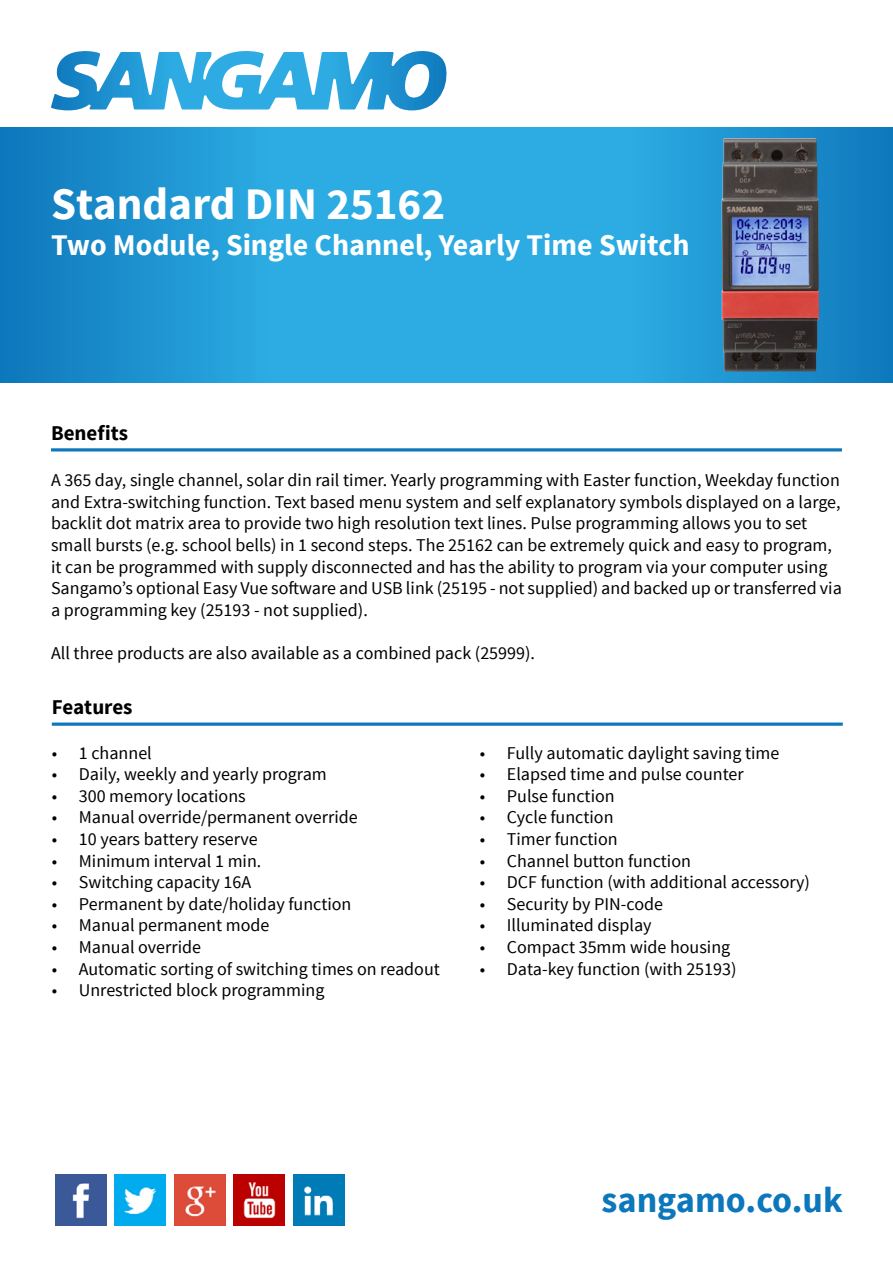
<style>
.page{position:relative;width:893px;height:1263px;background:#fff}
.page>*{position:absolute;margin:0;border:0;box-sizing:border-box;transform-origin:0 0}
.t1{font:700 45px "Source Sans Pro";color:#fff}
.t2{font:700 36px "Source Sans Pro";color:#0c77bb}
.t3{font:700 30px "Source Sans Pro";color:#fff}
.t4{font:700 21px "Source Sans Pro";color:#000}
.t5{font:18px/21.6px "Source Sans Pro";color:#000}
</style>
<div class="page">
<svg style="left:74px;top:51px;width:347px;height:47px"></svg>
<svg style="left:0;top:128px;width:893px;height:255px;background:#239dd7"></svg>
<img style="left:721px;top:138px;width:98px;height:234px">
<hr style="left:51px;top:448px;width:791px;height:3px;background:#0c77bb">
<svg style="left:52px;top:722px;width:791px;height:4px;background:#3c92c8"></svg>
<img style="left:55px;top:1174px;width:51px;height:51px">
<img style="left:115px;top:1174px;width:51px;height:51px">
<img style="left:174px;top:1174px;width:51px;height:51px">
<img style="left:293px;top:1174px;width:51px;height:51px">
<img style="left:234px;top:1174px;width:51px;height:51px">
<h1 class="t1" style="left:51px;top:175px;width:396px">Standard DIN 25162</h1>
<h3 class="t3" style="left:51px;top:226px;width:640px">Two Module, Single Channel, Yearly Time Switch</h3>
<p class="t4" style="left:51px;top:419px;width:79px">Benefits</p>
<p class="t5" style="left:51px;top:470px;width:792px">A 365 day, single channel, solar din rail timer. Yearly programming with Easter function, Weekday function and Extra-switching function. Text based menu system and self explanatory symbols displayed on a large, backlit dot matrix area to provide two high resolution text lines. Pulse programming allows you to set small bursts (e.g. school bells) in 1 second steps. The 25162 can be extremely quick and easy to program, it can be programmed with supply disconnected and has the ability to program via your computer using Sangamo’s optional Easy Vue software and USB link (25195 - not supplied) and backed up or transferred via a programming key (25193 - not supplied).</p>
<p class="t5" style="left:51px;top:642px;width:485px">All three products are also available as a combined pack (25999).</p>
<p class="t4" style="left:52px;top:693px;width:82px">Features</p>
<p class="t5" style="left:52px;top:742px;width:102px">• 1 channel</p>
<p class="t5" style="left:52px;top:764px;width:277px">• Daily, weekly and yearly program</p>
<p class="t5" style="left:52px;top:785px;width:195px">• 300 memory locations</p>
<p class="t5" style="left:52px;top:807px;width:307px">• Manual override/permanent override</p>
<p class="t5" style="left:52px;top:828px;width:207px">• 10 years battery reserve</p>
<p class="t5" style="left:52px;top:850px;width:211px">• Minimum interval 1 min.</p>
<p class="t5" style="left:52px;top:872px;width:201px">• Switching capacity 16A</p>
<p class="t5" style="left:52px;top:893px;width:301px">• Permanent by date/holiday function</p>
<p class="t5" style="left:52px;top:915px;width:219px">• Manual permanent mode</p>
<p class="t5" style="left:52px;top:936px;width:151px">• Manual override</p>
<p class="t5" style="left:52px;top:958px;width:390px">• Automatic sorting of switching times on readout</p>
<p class="t5" style="left:52px;top:980px;width:274px">• Unrestricted block programming</p>
<p class="t5" style="left:480px;top:742px;width:301px">• Fully automatic daylight saving time</p>
<p class="t5" style="left:480px;top:764px;width:265px">• Elapsed time and pulse counter</p>
<p class="t5" style="left:480px;top:785px;width:136px">• Pulse function</p>
<p class="t5" style="left:480px;top:807px;width:135px">• Cycle function</p>
<p class="t5" style="left:480px;top:828px;width:139px">• Timer function</p>
<p class="t5" style="left:480px;top:850px;width:213px">• Channel button function</p>
<p class="t5" style="left:480px;top:872px;width:332px">• DCF function (with additional accessory)</p>
<p class="t5" style="left:480px;top:893px;width:185px">• Security by PIN-code</p>
<p class="t5" style="left:480px;top:915px;width:173px">• Illuminated display</p>
<p class="t5" style="left:480px;top:936px;width:252px">• Compact 35mm wide housing</p>
<p class="t5" style="left:480px;top:958px;width:258px">• Data-key function (with 25193)</p>
<h2 class="t2" style="left:602px;top:1177px;width:243px">sangamo.co.uk</h2>
</div>
